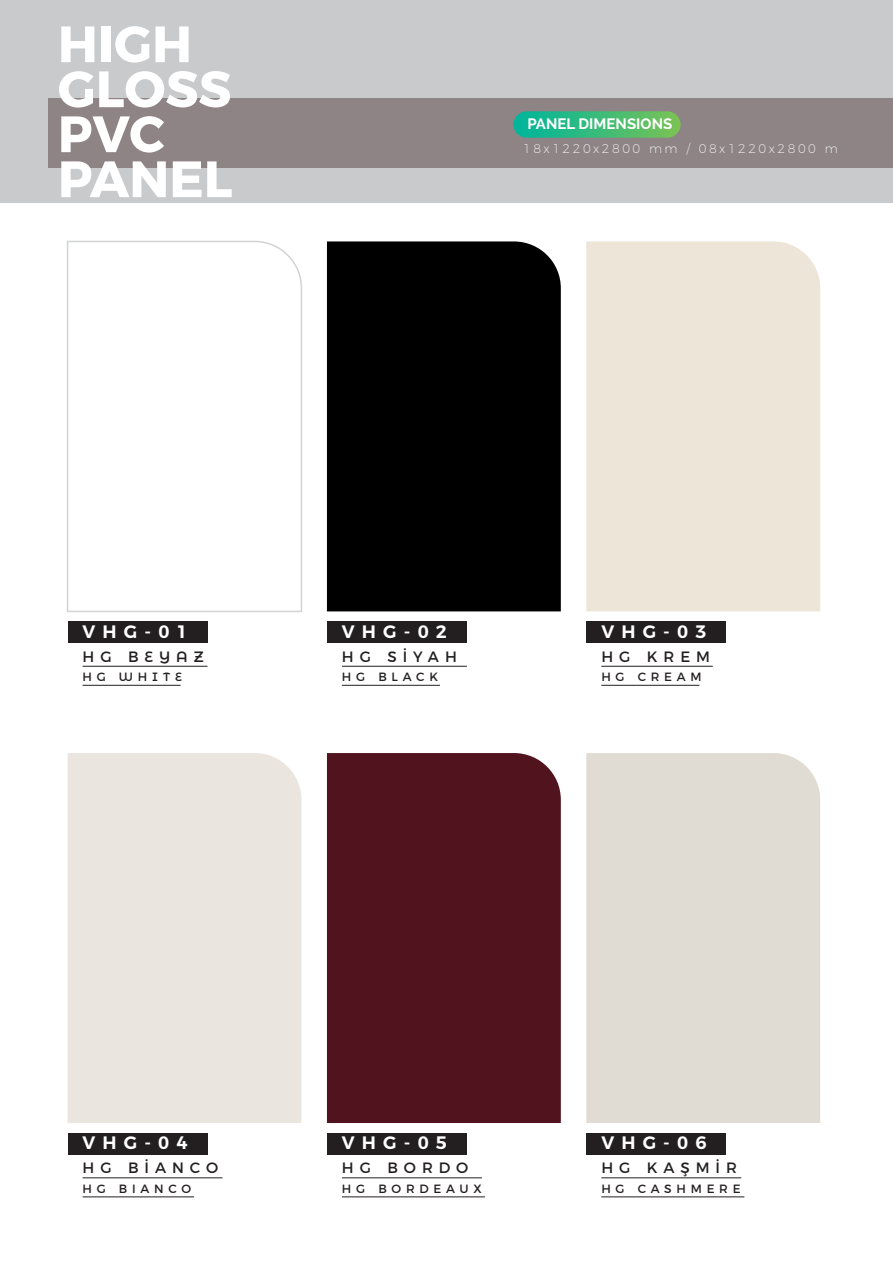
<style>
.page{position:relative;width:893px;height:1263px;background:#fff}
.page>*{position:absolute;margin:0;border:0;box-sizing:border-box;transform-origin:0 0}
.t1{font:700 51px/45px "Montserrat";color:#fff}
.t2{font:600 18px "Montserrat";letter-spacing:.395em;color:#fff}
.t3{font:600 18px "Montserrat Alternates";color:#fff}
.t4{font:15px "Montserrat";letter-spacing:.395em;color:#231f20}
.t5{font:700 15px "Raleway";color:#fff}
.t6{font:15px "Montserrat Alternates";letter-spacing:.395em;color:#231f20}
.t7{font:200 12.45px "Montserrat";letter-spacing:.2em;color:#fff}
.t8{font:12px "Montserrat";letter-spacing:.395em;color:#231f20}
.t9{font:12px "Montserrat Alternates";letter-spacing:.395em;color:#231f20}
</style>
<div class="page">
<div style="left:327px;top:753px;width:234px;height:370px;background:#51131e"></div>
<div style="left:327px;top:1133px;width:140px;height:21px;background:#231f20"></div>
<hr style="left:342px;top:1177px;width:140px;height:1px;background:#231f20">
<hr style="left:342px;top:1196px;width:143px;height:1px;background:#231f20">
<div style="left:586px;top:753px;width:234px;height:370px;background:#e0dcd4"></div>
<div style="left:586px;top:1133px;width:140px;height:21px;background:#231f20"></div>
<hr style="left:601px;top:1177px;width:140px;height:1px;background:#231f20">
<hr style="left:601px;top:1196px;width:143px;height:1px;background:#231f20">
<div style="left:0;top:0;width:893px;height:203px;background:#c9cacc"></div>
<div style="left:48px;top:99px;width:845px;height:69px;background:#8e8485"></div>
<div style="left:513px;top:111px;width:168px;height:27px;background:linear-gradient(to right,#00b59d,#79c156);border-radius:13px"></div>
<svg style="left:67px;top:240px;width:235px;height:372px"></svg>
<div style="left:68px;top:621px;width:139px;height:22px;background:#231f20"></div>
<hr style="left:83px;top:666px;width:124px;height:1px;background:#231f20">
<hr style="left:83px;top:685px;width:98px;height:1px;background:#231f20">
<div style="left:327px;top:241px;width:234px;height:370px;background:#000"></div>
<div style="left:327px;top:621px;width:140px;height:22px;background:#231f20"></div>
<hr style="left:342px;top:666px;width:125px;height:1px;background:#231f20">
<hr style="left:342px;top:685px;width:98px;height:1px;background:#231f20">
<div style="left:586px;top:241px;width:234px;height:370px;background:#ede5d7"></div>
<div style="left:586px;top:621px;width:140px;height:22px;background:#231f20"></div>
<hr style="left:601px;top:666px;width:112px;height:1px;background:#231f20">
<hr style="left:601px;top:685px;width:98px;height:1px;background:#231f20">
<div style="left:68px;top:753px;width:233px;height:370px;background:#eae5de"></div>
<div style="left:68px;top:1133px;width:139px;height:21px;background:#231f20"></div>
<hr style="left:83px;top:1177px;width:139px;height:1px;background:#231f20">
<hr style="left:83px;top:1196px;width:111px;height:1px;background:#231f20">
<h1 class="t1" style="left:58px;top:18px;width:176px">HIGH<br>GLOSS<br>PVC<br>PANEL</h1>
<p class="t5" style="left:527px;top:115px;width:147px">PANEL DIMENSIONS</p>
<p class="t7" style="left:523px;top:139px;width:316px">18x1220x2800 mm / 08x1220x2800 m</p>
<h2 class="t3" style="left:83px;top:616px;width:107px">VHG-01</h2>
<p class="t6" style="left:83px;top:644px;width:123px">HG BEYAZ</p>
<p class="t9" style="left:83px;top:667px;width:101px">HG WHITE</p>
<h2 class="t2" style="left:342px;top:616px;width:107px">VHG-02</h2>
<p class="t4" style="left:342px;top:644px;width:116px">HG SİYAH</p>
<p class="t8" style="left:342px;top:667px;width:97px">HG BLACK</p>
<h2 class="t2" style="left:601px;top:616px;width:107px">VHG-03</h2>
<p class="t4" style="left:601px;top:644px;width:110px">HG KREM</p>
<p class="t8" style="left:601px;top:667px;width:102px">HG CREAM</p>
<h2 class="t2" style="left:83px;top:1128px;width:107px">VHG-04</h2>
<p class="t4" style="left:83px;top:1156px;width:137px">HG BİANCO</p>
<p class="t8" style="left:83px;top:1179px;width:110px">HG BIANCO</p>
<h2 class="t2" style="left:342px;top:1128px;width:107px">VHG-05</h2>
<p class="t4" style="left:342px;top:1156px;width:128px">HG BORDO</p>
<p class="t8" style="left:342px;top:1179px;width:141px">HG BORDEAUX</p>
<h2 class="t2" style="left:601px;top:1128px;width:107px">VHG-06</h2>
<p class="t4" style="left:601px;top:1156px;width:137px">HG KAŞMİR</p>
<p class="t8" style="left:601px;top:1179px;width:141px">HG CASHMERE</p>
</div>
